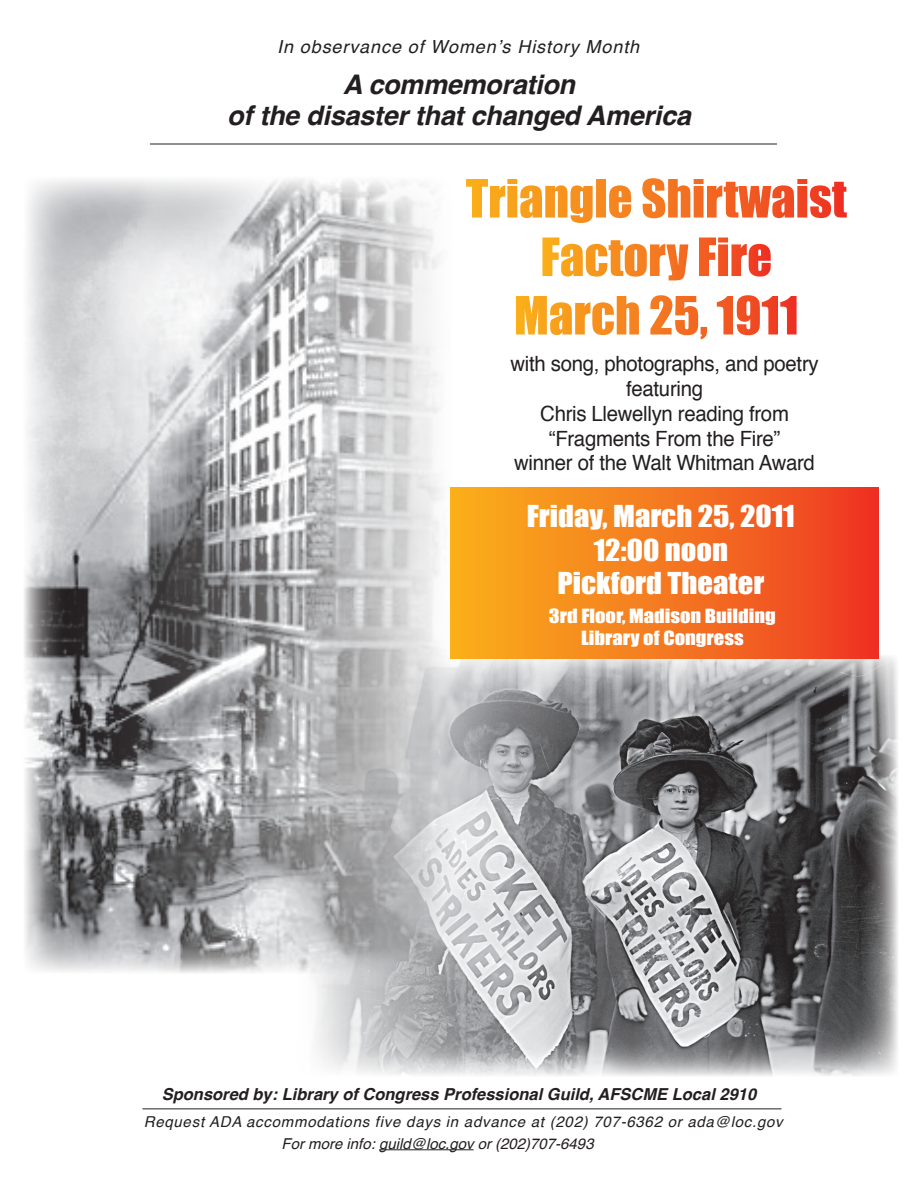
<style>
.page{position:relative;width:918px;height:1188px;background:#fff}
.page>*{position:absolute;margin:0;border:0;box-sizing:border-box;transform-origin:0 0}
.t1{font:27.75px "Impact";color:#fff;scale:1.1 1}
.t2{font:italic 700 27px "Helvetica";letter-spacing:-.01em;color:#231f20}
.t3{font:21px "Helvetica";letter-spacing:-.015em;color:#231f20}
.t4{font:18px "Impact";color:#fff;scale:1.14 1}
.t5{font:italic 18px "Helvetica";letter-spacing:.05em;color:#231f20}
.t6{font:italic 700 16.5px "Helvetica";color:#231f20}
.t7{font:italic 15px "Helvetica";letter-spacing:.05em;color:#231f20}
.t8{font:italic 15px "Helvetica";color:#231f20}
</style>
<div class="page">
<img style="left:311px;top:656px;width:587px;height:420px">
<img style="left:24px;top:179px;width:431px;height:794px">
<svg style="left:617px;top:295px;width:180px;height:40px"></svg>
<svg style="left:542px;top:237px;width:229px;height:40px"></svg>
<svg style="left:466px;top:178px;width:381px;height:40px"></svg>
<hr style="left:150px;top:144px;width:627px;height:1px;background:#231f20">
<div style="left:450px;top:488px;width:429px;height:170px;background:linear-gradient(to right,#fab31b,#ee3724)"></div>
<hr style="left:142px;top:1108px;width:640px;height:1px;background:#231f20">
<hr style="left:379px;top:1149px;width:95px;height:1px;background:#231f20">
<p class="t5" style="left:277px;top:32px;width:364px">In observance of Women’s History Month</p>
<p class="t2" style="left:343px;top:62px;width:234px">A commemoration</p>
<p class="t2" style="left:227px;top:94px;width:465px">of the disaster that changed America</p>
<p class="t3" style="left:511px;top:348px;width:310px">with song, photographs, and poetry</p>
<p class="t3" style="left:626px;top:372px;width:78px">featuring</p>
<p class="t3" style="left:540px;top:397px;width:250px">Chris Llewellyn reading from</p>
<p class="t3" style="left:549px;top:422px;width:233px">“Fragments From the Fire”</p>
<p class="t3" style="left:514px;top:447px;width:302px">winner of the Walt Whitman Award</p>
<p class="t1" style="left:527px;top:495px;width:245px">Friday, March 25, 2011</p>
<p class="t1" style="left:594px;top:528px;width:124px">12:00 noon</p>
<p class="t1" style="left:557px;top:562px;width:190px">Pickford Theater</p>
<p class="t4" style="left:549px;top:602px;width:201px">3rd Floor, Madison Building</p>
<p class="t4" style="left:581px;top:624px;width:144px">Library of Congress</p>
<p class="t6" style="left:162px;top:1080px;width:596px">Sponsored by: Library of Congress Professional Guild, AFSCME Local 2910</p>
<p class="t7" style="left:144px;top:1110px;width:640px">Request ADA accommodations five days in advance at (202) 707-6362 or ada@loc.gov</p>
<p class="t8" style="left:282px;top:1132px;width:314px">For more info: guild@loc.gov or (202)707-6493</p>
</div>
